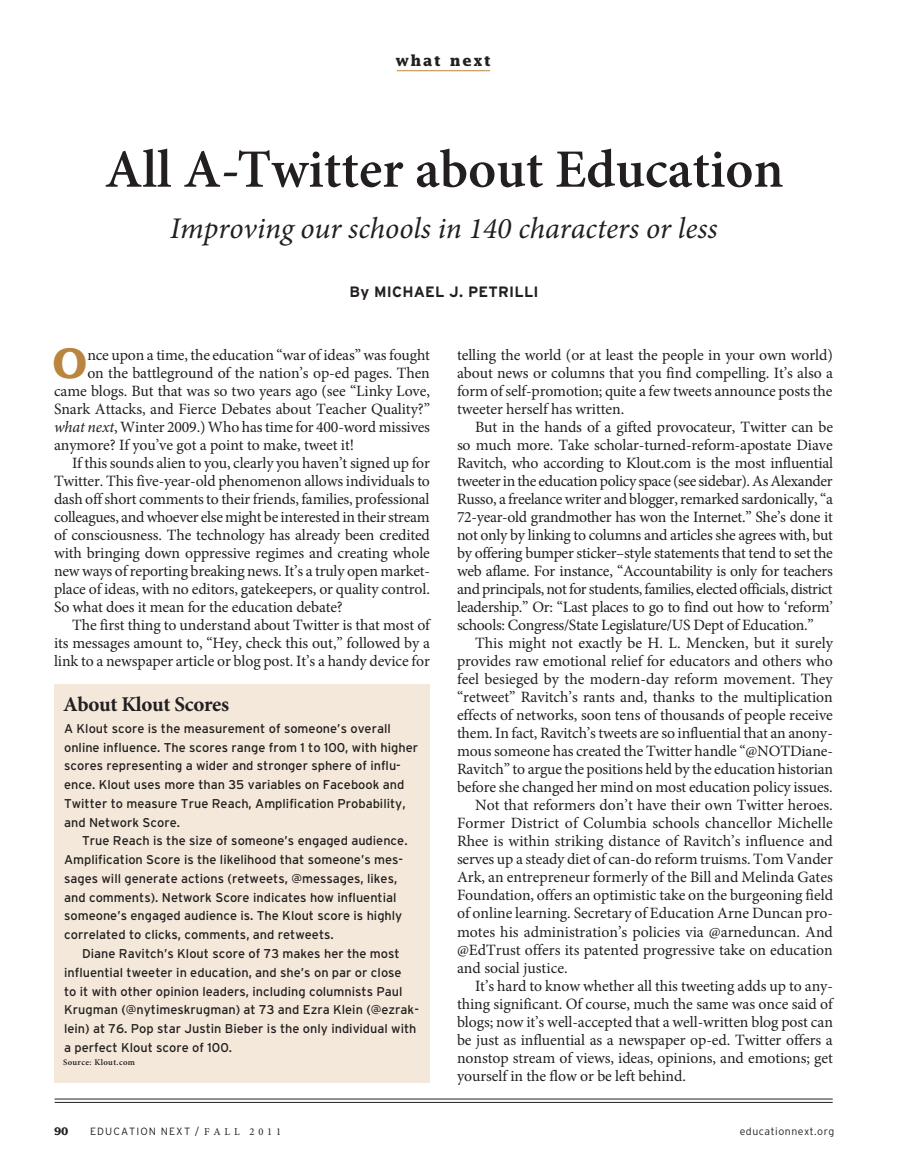
<style>
.page{position:relative;width:905px;height:1175px;background:#fff}
.page>*{position:absolute;margin:0;border:0;box-sizing:border-box;transform-origin:0 0}
.t1{font:600 54px "Minion Pro";color:#231f20}
.t2{font:700 40.65px "Lucida";color:#ba863f}
.t3{font:italic 30px "Minion Pro";color:#231f20}
.t4{font:700 21px "Minion Pro";letter-spacing:-.015em;color:#231f20}
.t5{font:15.75px/18px "Minion Pro";letter-spacing:-.005em;color:#231f20;text-align:justify}
.t6{font:700 15px "Interstate";letter-spacing:.015em;color:#231f20}
.t7{font:700 15px "Lucida";letter-spacing:.12em;color:#231f20}
.t8{font:12.75px/18.8px "Interstate";color:#231f20}
.t9{font:300 10.5px "Interstate";letter-spacing:.1em;color:#231f20}
.t10{font:300 10.5px "Interstate";letter-spacing:.05em;color:#231f20}
.t11{font:700 10.5px "Lucida";color:#231f20}
.t12{font:600 8.7px "Minion Pro";letter-spacing:.045em;color:#231f20}
.s1{font-style:italic}
.s2{font-family:"Minion Pro";font-weight:400}
</style>
<div class="page">
<hr style="left:396px;top:70px;width:94px;height:1px;background:#ba863f">
<hr style="left:55px;top:1102px;width:777px;height:1px;background:#231f20">
<hr style="left:55px;top:1098px;width:777px;height:1px;background:#231f20">
<div style="left:54px;top:684px;width:376px;height:398px;background:#f3e8d9"></div>
<p class="t7" style="left:396px;top:51px;width:97px">what next</p>
<h1 class="t1" style="left:105px;top:132px;width:680px">All A-Twitter about Education</h1>
<h3 class="t3" style="left:170px;top:208px;width:549px">Improving our schools in 140 characters or less</h3>
<p class="t6" style="left:349px;top:284px;width:190px">By MICHAEL J. PETRILLI</p>
<h2 class="t2" style="left:53px;top:339px;width:36px">O</h2>
<p class="t5" style="left:87px;top:346px;width:344px">nce upon a time, the education “war of ideas” was fought</p>
<p class="t5" style="left:87px;top:364px;width:344px">on the battleground of the nation’s op-ed pages. Then</p>
<p class="t5" style="left:54px;top:382px;width:377px">came blogs. But that was so two years ago (see “Linky Love,</p>
<p class="t5" style="left:54px;top:400px;width:377px">Snark Attacks, and Fierce Debates about Teacher Quality?”</p>
<p class="t5" style="left:54px;top:418px;width:377px"><span class="s1">what next</span>, Winter 2009.) Who has time for 400-word missives</p>
<p class="t5" style="left:54px;top:436px;width:301px">anymore? If you’ve got a point to make, tweet it!</p>
<p class="t5" style="left:72px;top:454px;width:359px">If this sounds alien to you, clearly you haven’t signed up for</p>
<p class="t5" style="left:54px;top:472px;width:377px">Twitter. This five-year-old phenomenon allows individuals to</p>
<p class="t5" style="left:54px;top:490px;width:377px">dash off short comments to their friends, families, professional</p>
<p class="t5" style="left:54px;top:508px;width:377px">colleagues, and whoever else might be interested in their stream</p>
<p class="t5" style="left:54px;top:526px;width:377px">of consciousness. The technology has already been credited</p>
<p class="t5" style="left:54px;top:544px;width:377px">with bringing down oppressive regimes and creating whole</p>
<p class="t5" style="left:54px;top:562px;width:377px">new ways of reporting breaking news. It’s a truly open market-</p>
<p class="t5" style="left:54px;top:580px;width:377px">place of ideas, with no editors, gatekeepers, or quality control.</p>
<p class="t5" style="left:54px;top:598px;width:290px">So what does it mean for the education debate?</p>
<p class="t5" style="left:72px;top:616px;width:359px">The first thing to understand about Twitter is that most of</p>
<p class="t5" style="left:54px;top:634px;width:377px">its messages amount to, “Hey, check this out,” followed by a</p>
<p class="t5" style="left:54px;top:652px;width:377px">link to a newspaper article or blog post. It’s a handy device for</p>
<h3 class="t4" style="left:63px;top:689px;width:168px">About Klout Scores</h3>
<p class="t8" style="left:64px;top:719px;width:355px">A Klout score is the measurement of someone’s overall online influence. The scores range from 1 to 100, with higher scores representing a wider and stronger sphere of influ&shy;ence. Klout uses more than 35 variables on Facebook and Twitter to measure True Reach, Amplification Probability, and Network Score.</p>
<p class="t8" style="left:64px;top:831px;width:345px;text-indent:18px">True Reach is the size of someone’s engaged audience.<br>Amplification Score is the likelihood that someone’s mes&shy;sages will generate actions (retweets, @messages, likes, and comments). Network Score indicates how influential someone’s engaged audience is. The Klout score is highly correlated to clicks, comments, and retweets.</p>
<p class="t8" style="left:64px;top:944px;width:356px;text-indent:18px">Diane Ravitch’s Klout score of 73 makes her the most influential tweeter in education, and she’s on par or close<br>to it with other opinion leaders, including columnists Paul Krugman (@nytimeskrugman) at 73 and Ezra Klein (@ezrak&shy;lein) at 76. Pop star Justin Bieber is the only individual with a perfect Klout score of 100.</p>
<p class="t12" style="left:63px;top:1056px;width:74px">Source: Klout.com</p>
<p class="t5" style="left:457px;top:346px;width:377px">telling the world (or at least the people in your own world) about news or columns that you find compelling. It’s also a form of self-promotion; quite a few tweets announce posts the tweeter herself has written.</p>
<p class="t5" style="left:457px;top:418px;width:377px;text-indent:18px">But in the hands of a gifted provocateur, Twitter can be so much more. Take scholar-turned-reform-apostate Diave Ravitch, who according to Klout.com is the most influential tweeter in the education policy space (see sidebar). As Alexander Russo, a freelance writer and blogger, remarked sardonically, “a 72-year-old grandmother has won the Internet.” She’s done it not only by linking to columns and articles she agrees with, but by offering bumper sticker–style statements that tend to set the web aflame. For instance, “Accountability is only for teachers and principals, not for students, families, elected officials, district leadership.” Or: “Last places to go to find out how to ‘reform’ schools: Congress/State Legislature/US Dept of Education.”</p>
<p class="t5" style="left:475px;top:634px;width:359px">This might not exactly be H. L. Mencken, but it surely</p>
<p class="t5" style="left:457px;top:652px;width:377px">provides raw emotional relief for educators and others who</p>
<p class="t5" style="left:457px;top:670px;width:377px">feel besieged by the modern-day reform movement. They</p>
<p class="t5" style="left:457px;top:688px;width:377px">“retweet” Ravitch’s rants and, thanks to the multiplication</p>
<p class="t5" style="left:457px;top:706px;width:377px">effects of networks, soon tens of thousands of people receive</p>
<p class="t5" style="left:457px;top:724px;width:377px">them. In fact, Ravitch’s tweets are so influential that an anony-</p>
<p class="t5" style="left:457px;top:742px;width:377px">mous someone has created the Twitter handle “@NOTDiane-</p>
<p class="t5" style="left:457px;top:760px;width:378px">Ravitch” to argue the positions held by the education historian</p>
<p class="t5" style="left:457px;top:778px;width:377px">before she changed her mind on most education policy issues.</p>
<p class="t5" style="left:475px;top:796px;width:359px">Not that reformers don’t have their own Twitter heroes.</p>
<p class="t5" style="left:457px;top:814px;width:377px">Former District of Columbia schools chancellor Michelle</p>
<p class="t5" style="left:457px;top:832px;width:377px">Rhee is within striking distance of Ravitch’s influence and</p>
<p class="t5" style="left:457px;top:850px;width:377px">serves up a steady diet of can-do reform truisms. Tom Vander</p>
<p class="t5" style="left:457px;top:868px;width:377px">Ark, an entrepreneur formerly of the Bill and Melinda Gates</p>
<p class="t5" style="left:457px;top:886px;width:377px">Foundation, offers an optimistic take on the burgeoning field</p>
<p class="t5" style="left:457px;top:904px;width:377px">of online learning. Secretary of Education Arne Duncan pro-</p>
<p class="t5" style="left:457px;top:922px;width:377px">motes his administration’s policies via @arneduncan. And</p>
<p class="t5" style="left:457px;top:940px;width:377px">@EdTrust offers its patented progressive take on education</p>
<p class="t5" style="left:457px;top:958px;width:112px">and social justice.</p>
<p class="t5" style="left:475px;top:976px;width:359px">It’s hard to know whether all this tweeting adds up to any-</p>
<p class="t5" style="left:457px;top:994px;width:377px">thing significant. Of course, much the same was once said of</p>
<p class="t5" style="left:457px;top:1012px;width:377px">blogs; now it’s well-accepted that a well-written blog post can</p>
<p class="t5" style="left:457px;top:1030px;width:377px">be just as influential as a newspaper op-ed. Twitter offers a</p>
<p class="t5" style="left:457px;top:1048px;width:377px">nonstop stream of views, ideas, opinions, and emotions; get</p>
<p class="t5" style="left:457px;top:1066px;width:230px">yourself in the flow or be left behind.</p>
<p class="t11" style="left:54px;top:1125px;width:16px">90</p>
<p class="t9" style="left:90px;top:1125px;width:192px">EDUCATION NEXT / <span class="s2">F A L L 2 0 1 1</span></p>
<p class="t10" style="left:739px;top:1125px;width:96px">educationnext.org</p>
</div>
